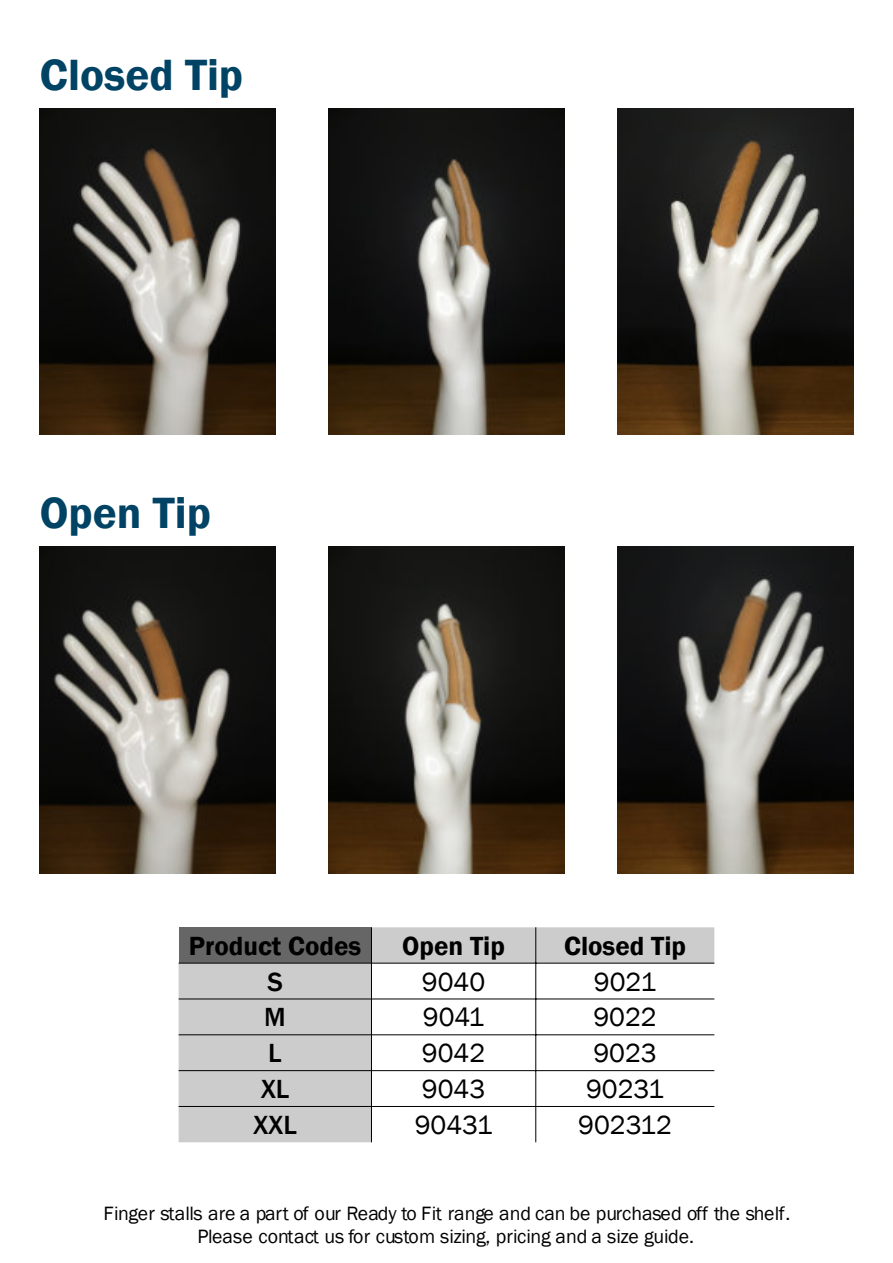
<style>
.page{position:relative;width:893px;height:1263px;background:#fff}
.page>*{position:absolute;margin:0;border:0;box-sizing:border-box;transform-origin:0 0}
.t1{font:600 45px "Franklin Gothic";color:#004364}
.t2{font:27px "Franklin Gothic";color:#000}
.t3{font:600 27px "Franklin Gothic";color:#000}
.t4{font:500 27px "Franklin Gothic";color:#000}
.t5{font:19.8px/22.5px "Franklin Gothic";letter-spacing:-.01em;color:#000;text-align:center}
</style>
<div class="page">
<img style="left:40px;top:108px;width:235px;height:327px">
<img style="left:40px;top:547px;width:235px;height:326px">
<img style="left:329px;top:108px;width:235px;height:327px">
<img style="left:329px;top:547px;width:235px;height:326px">
<img style="left:617px;top:108px;width:236px;height:327px">
<img style="left:617px;top:547px;width:236px;height:326px">
<svg style="left:179px;top:927px;width:535px;height:215px"></svg>
<hr style="left:371px;top:927px;width:1px;height:215px;background:#000">
<hr style="left:535px;top:927px;width:1px;height:215px;background:#000">
<hr style="left:179px;top:963px;width:535px;height:1px;background:#000">
<hr style="left:179px;top:998px;width:535px;height:1px;background:#000">
<hr style="left:179px;top:1034px;width:535px;height:1px;background:#000">
<hr style="left:179px;top:1070px;width:535px;height:1px;background:#000">
<hr style="left:179px;top:1106px;width:535px;height:1px;background:#000">
<h1 class="t1" style="left:40px;top:58px;width:205px">Closed Tip</h1>
<h1 class="t1" style="left:40px;top:497px;width:173px">Open Tip</h1>
<h2 class="t3" style="left:189px;top:936px;width:174px">Product Codes</h2>
<h2 class="t3" style="left:402px;top:936px;width:104px">Open Tip</h2>
<h2 class="t3" style="left:564px;top:936px;width:124px">Closed Tip</h2>
<h2 class="t4" style="left:267px;top:971px;width:17px">S</h2>
<h2 class="t2" style="left:422px;top:971px;width:65px">9040</h2>
<h2 class="t2" style="left:594px;top:971px;width:64px">9021</h2>
<h2 class="t4" style="left:264px;top:1007px;width:23px">M</h2>
<h2 class="t2" style="left:423px;top:1007px;width:63px">9041</h2>
<h2 class="t2" style="left:593px;top:1007px;width:65px">9022</h2>
<h2 class="t4" style="left:268px;top:1043px;width:15px">L</h2>
<h2 class="t2" style="left:422px;top:1043px;width:65px">9042</h2>
<h2 class="t2" style="left:593px;top:1043px;width:65px">9023</h2>
<h2 class="t4" style="left:261px;top:1079px;width:30px">XL</h2>
<h2 class="t2" style="left:422px;top:1079px;width:65px">9043</h2>
<h2 class="t2" style="left:586px;top:1079px;width:79px">90231</h2>
<h2 class="t4" style="left:253px;top:1115px;width:46px">XXL</h2>
<h2 class="t2" style="left:415px;top:1115px;width:79px">90431</h2>
<h2 class="t2" style="left:578px;top:1115px;width:95px">902312</h2>
<p class="t5" style="left:103px;top:1204px;width:688px">Finger stalls are a part of our Ready to Fit range and can be purchased off the shelf.<br>Please contact us for custom sizing, pricing and a size guide.</p>
</div>
